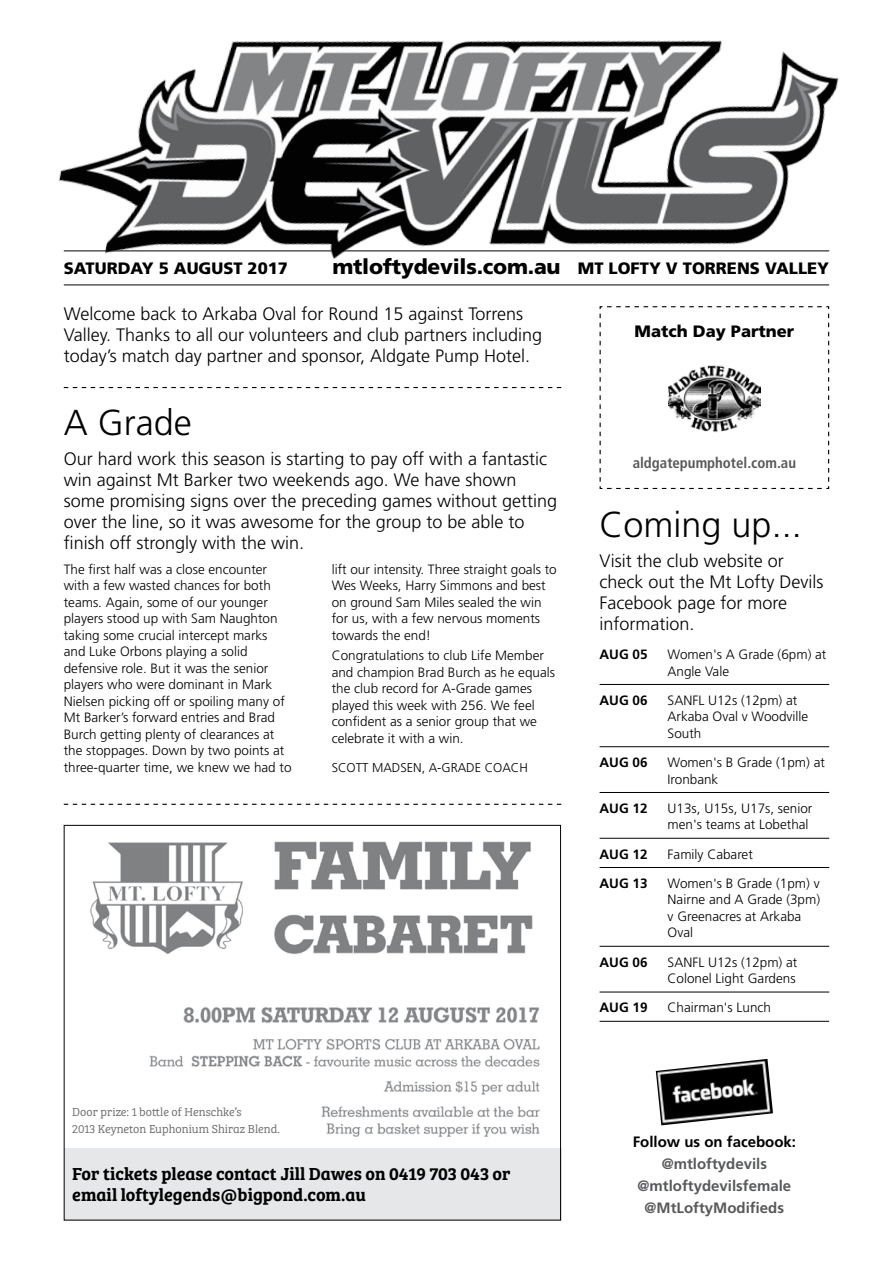
<style>
.page{position:relative;width:893px;height:1263px;background:#fff}
.page>*{position:absolute;margin:0;border:0;box-sizing:border-box;transform-origin:0 0}
.t1{font:300 36px "Frutiger LT Std";color:#000}
.t2{font:900 21px "Frutiger LT Std";letter-spacing:-.01em;color:#000}
.t3{font:300 18px/21px "Frutiger LT Std";color:#000}
.t4{font:18px/21px "Bree Serif Sb";color:#000}
.t5{font:900 16.5px "Frutiger LT Std";color:#000}
.t6{font:700 15px/22.2px "Frutiger LT Std";color:#58595b;text-align:center}
.t7{font:700 condensed 15px "Frutiger LT Std";color:#58595b}
.t8{font:700 15px "Frutiger LT Std";color:#000}
.t9{font:300 13.5px/16.5px "Frutiger LT Std";color:#000}
.t10{font:700 13.5px "Frutiger LT Std";color:#000}
.t11{font:300 12.75px "Frutiger LT Std";color:#000}
.t12{font:12px/16.5px "Bree Serif Lt";color:#6d6e71}
</style>
<div class="page">
<svg style="left:64px;top:387px;width:497px;height:1px"></svg>
<svg style="left:64px;top:804px;width:497px;height:1px"></svg>
<hr style="left:64px;top:285px;width:765px;height:1px;background:#000">
<svg style="left:599px;top:306px;width:231px;height:183px"></svg>
<hr style="left:600px;top:684px;width:229px;height:1px;background:#000">
<hr style="left:600px;top:746px;width:229px;height:1px;background:#000">
<hr style="left:600px;top:792px;width:229px;height:1px;background:#000">
<hr style="left:600px;top:838px;width:229px;height:1px;background:#000">
<hr style="left:600px;top:867px;width:229px;height:1px;background:#000">
<hr style="left:600px;top:946px;width:229px;height:1px;background:#000">
<hr style="left:600px;top:992px;width:229px;height:1px;background:#000">
<hr style="left:600px;top:1021px;width:229px;height:1px;background:#000">
<img style="left:90px;top:841px;width:450px;height:296px">
<div style="left:64px;top:1148px;width:497px;height:72px;background:#e6e7e8"></div>
<img style="left:656px;top:1059px;width:117px;height:66px">
<img style="left:58px;top:40px;width:781px;height:220px">
<h2 class="t2" style="left:332px;top:253px;width:230px">mtloftydevils.com.au</h2>
<p class="t5" style="left:64px;top:258px;width:226px">SATURDAY 5 AUGUST 2017</p>
<p class="t5" style="left:578px;top:258px;width:253px">MT LOFTY V TORRENS VALLEY</p>
<h3 class="t3" style="left:64px;top:303px;width:480px">Welcome back to Arkaba Oval for Round 15 against Torrens<br>Valley. Thanks to all our volunteers and club partners including today’s match day partner and sponsor, Aldgate Pump Hotel.</h3>
<p class="t5" style="left:635px;top:321px;width:161px">Match Day Partner</p>
<h1 class="t1" style="left:64px;top:402px;width:130px">A Grade</h1>
<p class="t3" style="left:64px;top:448px;width:495px">Our hard work this season is starting to pay off with a fantastic win against Mt Barker two weekends ago. We have shown some promising signs over the preceding games without getting over the line, so it was awesome for the group to be able to finish off strongly with the win.</p>
<p class="t9" style="left:64px;top:561px;width:229px">The first half was a close encounter with a few wasted chances for both teams. Again, some of our younger players stood up with Sam Naughton taking some crucial intercept marks and Luke Orbons playing a solid defensive role. But it was the senior players who were dominant in Mark Nielsen picking off or spoiling many of Mt Barker’s forward entries and Brad Burch getting plenty of clearances at the stoppages. Down by two points at three-quarter time, we knew we had to</p>
<p class="t9" style="left:332px;top:561px;width:227px">lift our intensity. Three straight goals to<br>Wes Weeks, Harry Simmons and best on ground Sam Miles sealed the win for us, with a few nervous moments towards the end!</p>
<p class="t9" style="left:332px;top:648px;width:225px">Congratulations to club Life Member and champion Brad Burch as he equals the club record for A-Grade games played this week with 256. We feel confident as a senior group that we celebrate it with a win.</p>
<p class="t11" style="left:332px;top:760px;width:198px">SCOTT MADSEN, A-GRADE COACH</p>
<p class="t12" style="left:72px;top:1103px;width:209px">Door prize: 1 bottle of Henschke’s<br>2013 Keyneton Euphonium Shiraz Blend.</p>
<h3 class="t4" style="left:72px;top:1162px;width:440px">For tickets please contact Jill Dawes on 0419 703 043 or email loftylegends@bigpond.com.au</h3>
<p class="t7" style="left:633px;top:454px;width:165px">aldgatepumphotel.com.au</p>
<h1 class="t1" style="left:600px;top:504px;width:204px">Coming up...</h1>
<h3 class="t3" style="left:600px;top:550px;width:225px">Visit the club website or check out the Mt Lofty Devils<br>Facebook page for more information.</h3>
<p class="t10" style="left:600px;top:646px;width:50px">AUG 05</p>
<p class="t9" style="left:668px;top:646px;width:160px">Women's A Grade (6pm) at<br>Angle Vale</p>
<p class="t10" style="left:600px;top:692px;width:50px">AUG 06</p>
<p class="t9" style="left:668px;top:692px;width:142px">SANFL U12s (12pm) at<br>Arkaba Oval v Woodville<br>South</p>
<p class="t10" style="left:600px;top:754px;width:50px">AUG 06</p>
<p class="t9" style="left:668px;top:754px;width:159px">Women's B Grade (1pm) at<br>Ironbank</p>
<p class="t10" style="left:600px;top:800px;width:50px">AUG 12</p>
<p class="t9" style="left:668px;top:800px;width:146px">U13s, U15s, U17s, senior men's teams at Lobethal</p>
<p class="t10" style="left:600px;top:846px;width:50px">AUG 12</p>
<p class="t9" style="left:668px;top:846px;width:87px">Family Cabaret</p>
<p class="t10" style="left:600px;top:875px;width:50px">AUG 13</p>
<p class="t9" style="left:668px;top:875px;width:154px">Women's B Grade (1pm) v<br>Nairne and A Grade (3pm) v Greenacres at Arkaba<br>Oval</p>
<p class="t10" style="left:600px;top:954px;width:50px">AUG 06</p>
<p class="t9" style="left:668px;top:954px;width:131px">SANFL U12s (12pm) at<br>Colonel Light Gardens</p>
<p class="t10" style="left:600px;top:1000px;width:50px">AUG 19</p>
<p class="t9" style="left:668px;top:1000px;width:105px">Chairman's Lunch</p>
<p class="t8" style="left:633px;top:1133px;width:165px">Follow us on facebook:</p>
<p class="t6" style="left:637px;top:1153px;width:155px">@mtloftydevils @mtloftydevilsfemale @MtLoftyModifieds</p>
</div>
